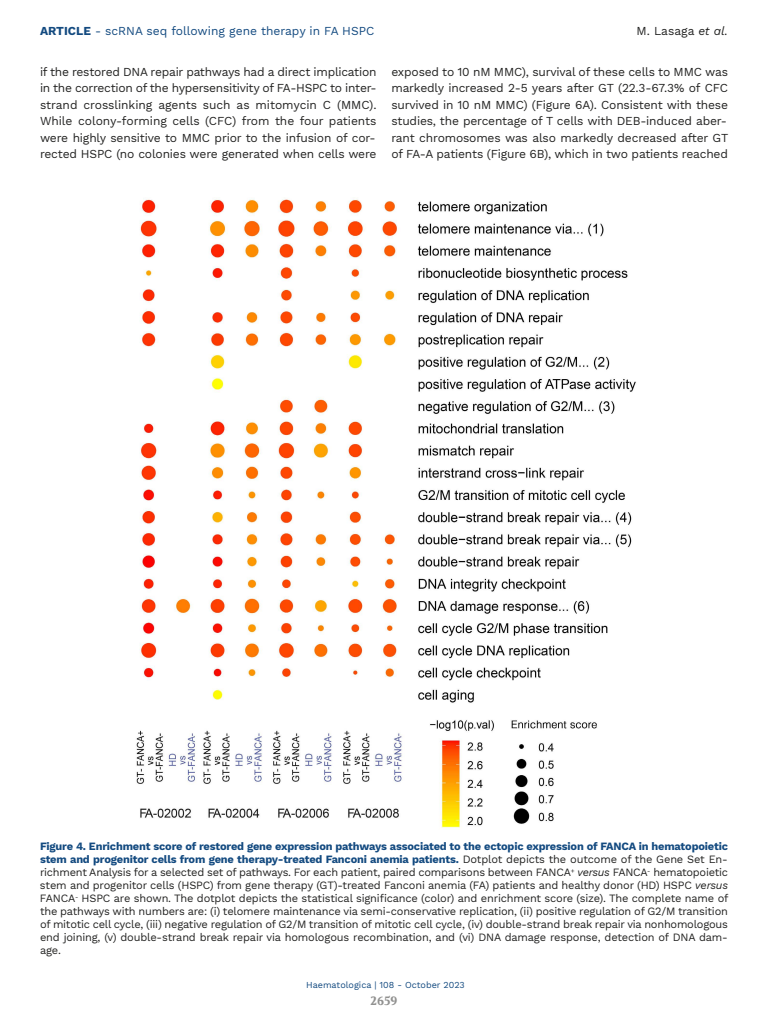
<style>
.page{position:relative;width:768px;height:1024px;background:#fff}
.page>*{position:absolute;margin:0;border:0;box-sizing:border-box;transform-origin:0 0}
.t1{font:12px/16.5px "Work Sans";letter-spacing:-.015em;color:#222221;text-align:justify}
.t2{font:12px "Work Sans";color:#134a80}
.t3{font:700 12px "Volkhov";color:#919190}
.t4{font:11px/13px "Work Sans";letter-spacing:-.015em;color:#222221;text-align:justify}
.t5{font:9px "Work Sans";color:#134a80}
.s1{font-weight:700}
.s2{font-style:italic}
.s3{font-weight:700;color:#134a80}
</style>
<div class="page">
<img style="left:136px;top:199px;width:500px;height:629px">
<p class="t2" style="left:40px;top:24px;width:336px"><span class="s1">ARTICLE</span> - scRNA seq following gene therapy in FA HSPC</p>
<p class="t1" style="left:637px;top:23px;width:93px">M. Lasaga <span class="s2">et al.</span></p>
<p class="t1" style="left:40px;top:63px;width:338px">if the restored DNA repair pathways had a direct implication in the correction of the hypersensitivity of FA-HSPC to inter&shy;strand crosslinking agents such as mitomycin C (MMC).<br>While colony-forming cells (CFC) from the four patients were highly sensitive to MMC prior to the infusion of cor&shy;rected HSPC (no colonies were generated when cells were</p>
<p class="t1" style="left:391px;top:63px;width:338px">exposed to 10 nM MMC), survival of these cells to MMC was markedly increased 2-5 years after GT (22.3-67.3% of CFC survived in 10 nM MMC) (Figure 6A). Consistent with these studies, the percentage of T cells with DEB-induced aber&shy;rant chromosomes was also markedly decreased after GT of FA-A patients (Figure 6B), which in two patients reached</p>
<p class="t4" style="left:40px;top:840px;width:690px"><span class="s3">Figure 4. Enrichment score of restored gene expression pathways associated to the ectopic expression of FANCA in hematopoietic stem and progenitor cells from gene therapy-treated Fanconi anemia patients.</span> Dotplot depicts the outcome of the Gene Set En&shy;richment Analysis for a selected set of pathways. For each patient, paired comparisons between FANCA<sup>+</sup> <span class="s2">versus</span> FANCA<sup>-</sup> hematopoietic stem and progenitor cells (HSPC) from gene therapy (GT)-treated Fanconi anemia (FA) patients and healthy donor (HD) HSPC <span class="s2">versus </span>FANCA<sup>-</sup> HSPC are shown. The dotplot depicts the statistical significance (color) and enrichment score (size). The complete name of the pathways with numbers are: (i) telomere maintenance via semi-conservative replication, (ii) positive regulation of G2/M transition of mitotic cell cycle, (iii) negative regulation of G2/M transition of mitotic cell cycle, (iv) double-strand break repair via nonhomologous end joining, (v) double-strand break repair via homologous recombination, and (vi) DNA damage response, detection of DNA dam&shy;age.</p>
<p class="t5" style="left:306px;top:979px;width:160px">Haematologica | 108 - October 2023</p>
<p class="t3" style="left:371px;top:993px;width:28px">2659</p>
</div>
